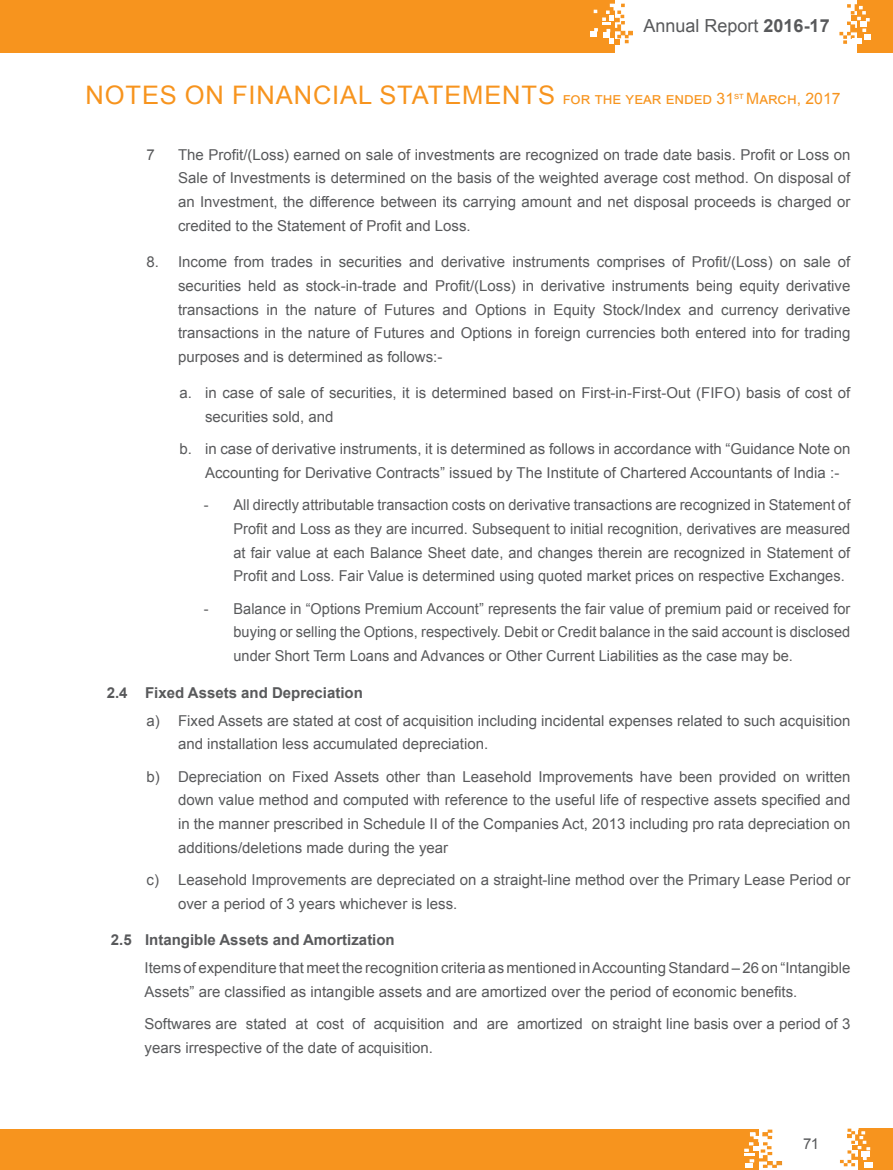
<style>
.page{position:relative;width:893px;height:1170px;background:#fff}
.page>*{position:absolute;margin:0;border:0;box-sizing:border-box;transform-origin:0 0}
.t1{font:18px "Arial";color:#58595b}
.t2{font:15.75px "Arial";color:#f7941e}
.t3{font:15px/23.7px "Arial";color:#58595b}
.s1{font-weight:700}
.s2{font-size:25.5px}
</style>
<div class="page">
<div style="left:0;top:0;width:615px;height:52px;background:#f7941e"></div>
<div style="left:857px;top:0;width:36px;height:52px;background:#f7941e"></div>
<svg style="left:839px;top:4px;width:31px;height:40px"></svg>
<svg style="left:591px;top:4px;width:42px;height:40px"></svg>
<div style="left:0;top:1129px;width:759px;height:40px;background:#f7941e"></div>
<svg style="left:744px;top:1129px;width:38px;height:38px"></svg>
<div style="left:745px;top:1162px;width:8px;height:5px;background:#fff"></div>
<div style="left:858px;top:1127px;width:35px;height:42px;background:#f7941e"></div>
<svg style="left:840px;top:1127px;width:30px;height:39px"></svg>
<div style="left:864px;top:1161px;width:9px;height:6px;background:#fff"></div>
<p class="t1" style="left:643px;top:13px;width:188px">Annual Report <span class="s1">2016-17</span></p>
<p class="t2" style="left:85px;top:88px;width:756px"><span class="s2">NOTES ON FINANCIAL STATEMENTS</span> for the year ended 31<sup>st</sup> March, 2017</p>
<p class="t3" style="left:147px;top:142px;width:10px">7</p>
<p class="t3" style="left:178px;top:142px;width:674px;text-align:justify">The Profit/(Loss) earned on sale of investments are recognized on trade date basis. Profit or Loss on Sale of Investments is determined on the basis of the weighted average cost method. On disposal of an Investment, the difference between its carrying amount and net disposal proceeds is charged or credited to the Statement of Profit and Loss.</p>
<p class="t3" style="left:178px;top:250px;width:674px;text-align:justify;text-indent:-32px">8. Income from trades in securities and derivative instruments comprises of Profit/(Loss) on sale of securities held as stock-in-trade and Profit/(Loss) in derivative instruments being equity derivative transactions in the nature of Futures and Options in Equity Stock/Index and currency derivative transactions in the nature of Futures and Options in foreign currencies both entered into for trading purposes and is determined as follows:-</p>
<p class="t3" style="left:205px;top:381px;width:647px;text-indent:-26px">a. in case of sale of securities, it is determined based on First-in-First-Out (FIFO) basis of cost of securities sold, and</p>
<p class="t3" style="left:205px;top:437px;width:647px;text-indent:-26px">b. in case of derivative instruments, it is determined as follows in accordance with “Guidance Note on<br>Accounting for Derivative Contracts” issued by The Institute of Chartered Accountants of India :-</p>
<p class="t3" style="left:234px;top:493px;width:618px;text-align:justify;text-indent:-30px">- All directly attributable transaction costs on derivative transactions are recognized in Statement of Profit and Loss as they are incurred. Subsequent to initial recognition, derivatives are measured at fair value at each Balance Sheet date, and changes therein are recognized in Statement of Profit and Loss. Fair Value is determined using quoted market prices on respective Exchanges.</p>
<p class="t3" style="left:234px;top:596px;width:618px;text-align:justify;text-indent:-30px">- Balance in “Options Premium Account” represents the fair value of premium paid or received for buying or selling the Options, respectively. Debit or Credit balance in the said account is disclosed under Short Term Loans and Advances or Other Current Liabilities as the case may be.</p>
<p class="t3" style="left:147px;top:678px;width:705px;line-height:27.9px;text-indent:-40px"><span class="s1">2.4 Fixed Assets and Depreciation<br></span>a) Fixed Assets are stated at cost of acquisition including incidental expenses related to such acquisition</p>
<p class="t3" style="left:147px;top:727px;width:705px;line-height:32.2px;text-indent:32px">and installation less accumulated depreciation.<br>b) Depreciation on Fixed Assets other than Leasehold Improvements have been provided on written</p>
<p class="t3" style="left:178px;top:788px;width:674px;text-align:justify">down value method and computed with reference to the useful life of respective assets specified and in the manner prescribed in Schedule II of the Companies Act, 2013 including pro rata depreciation on additions/deletions made during the year</p>
<p class="t3" style="left:178px;top:867px;width:674px;text-indent:-32px">c) Leasehold Improvements are depreciated on a straight-line method over the Primary Lease Period or over a period of 3 years whichever is less.</p>
<p class="t3" style="left:145px;top:925px;width:707px;line-height:27.9px;text-indent:-34px"><span class="s1">2.5 Intangible Assets and Amortization<br></span>Items of expenditure that meet the recognition criteria as mentioned in Accounting Standard – 26 on “Intangible</p>
<p class="t3" style="left:145px;top:975px;width:707px;line-height:32.2px">Assets” are classified as intangible assets and are amortized over the period of economic benefits.<br>Softwares are stated at cost of acquisition and are amortized on straight line basis over a period of 3</p>
<p class="t3" style="left:145px;top:1035px;width:290px">years irrespective of the date of acquisition.</p>
<p class="t3" style="left:803px;top:1131px;width:17px">71</p>
</div>
